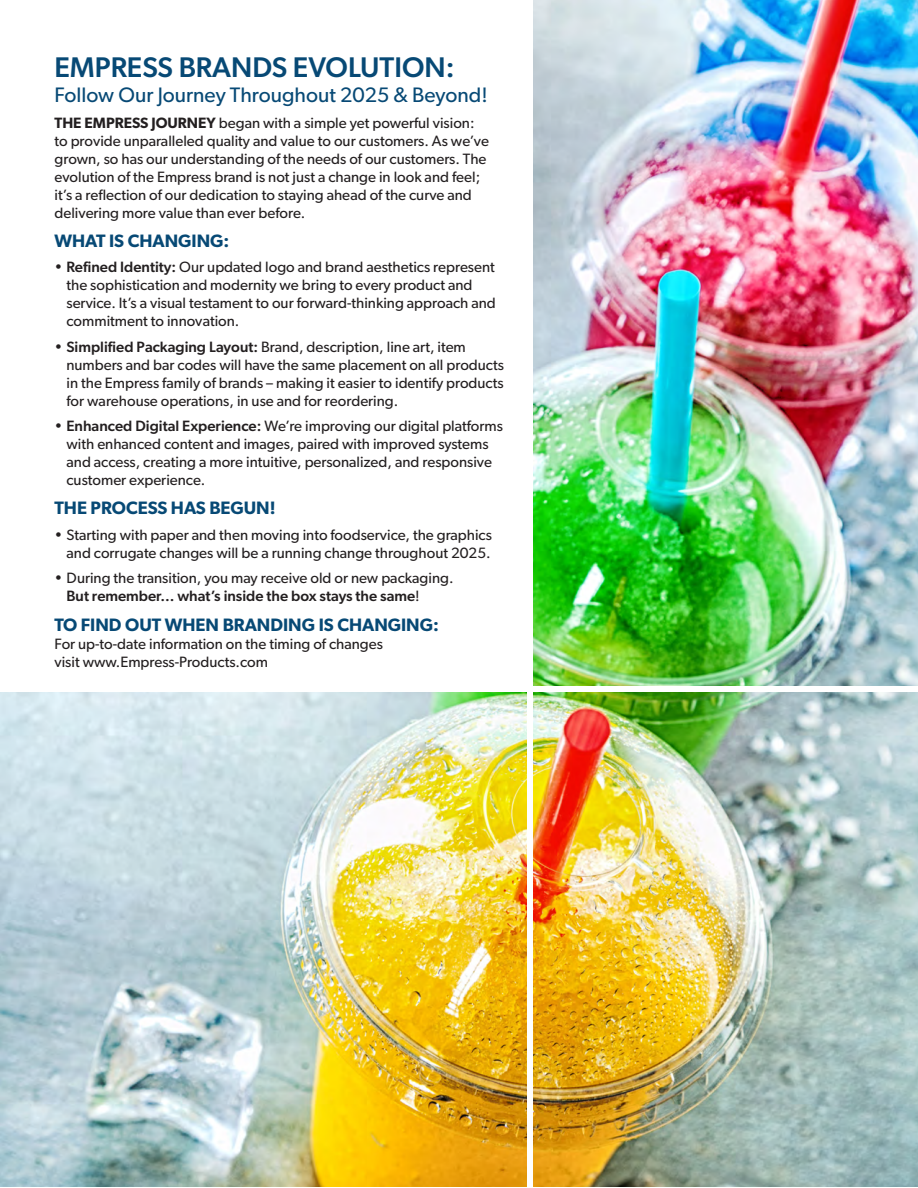
<style>
.page{position:relative;width:918px;height:1188px;background:#fff}
.page>*{position:absolute;margin:0;border:0;box-sizing:border-box;transform-origin:0 0}
.t1{font:500 28.5px "Gibson";color:#074975}
.t2{font:21px "Gibson";color:#074975}
.t3{font:600 18px "Gibson";color:#074975}
.t4{font:15px/18px "Gibson";color:#231f20}
.s1{font-weight:600}
.s2{font-weight:500}
</style>
<div class="page">
<img style="left:534px;top:0;width:384px;height:686px">
<img style="left:534px;top:693px;width:384px;height:493px">
<img style="left:0;top:693px;width:526px;height:493px">
<p class="t1" style="left:55px;top:50px;width:402px">EMPRESS BRANDS EVOLUTION:</p>
<p class="t2" style="left:55px;top:82px;width:435px">Follow Our Journey Throughout 2025 &amp; Beyond!</p>
<p class="t4" style="left:55px;top:113px;width:436px"><span class="s1">THE EMPRESS JOURNEY</span> began with a simple yet powerful vision: to provide unparalleled quality and value to our customers. As we’ve grown, so has our understanding of the needs of our customers. The evolution of the Empress brand is not just a change in look and feel; it’s a reflection of our dedication to staying ahead of the curve and delivering more value than ever before.</p>
<p class="t3" style="left:55px;top:230px;width:176px">WHAT IS CHANGING:</p>
<p class="t4" style="left:67px;top:258px;width:431px;text-indent:-12px">• <span class="s2">Refined Identity:</span> Our updated logo and brand aesthetics represent the sophistication and modernity we bring to every product and service. It’s a visual testament to our forward-thinking approach and commitment to innovation.</p>
<p class="t4" style="left:67px;top:337px;width:439px;text-indent:-12px">• <span class="s2">Simplified Packaging Layout:</span> Brand, description, line art, item numbers and bar codes will have the same placement on all products in the Empress family of brands – making it easier to identify products for warehouse operations, in use and for reordering.</p>
<p class="t4" style="left:67px;top:417px;width:438px;text-indent:-12px">• <span class="s2">Enhanced Digital Experience:</span> We’re improving our digital platforms with enhanced content and images, paired with improved systems and access, creating a more intuitive, personalized, and responsive customer experience.</p>
<p class="t3" style="left:55px;top:498px;width:223px">THE PROCESS HAS BEGUN!</p>
<p class="t4" style="left:55px;top:526px;width:439px;text-align:right">• Starting with paper and then moving into foodservice, the graphics and corrugate changes will be a running change throughout 2025.</p>
<p class="t4" style="left:67px;top:569px;width:389px;text-indent:-12px">• During the transition, you may receive old or new packaging.<br><span class="s2">But remember... what’s inside the box stays the same</span>!</p>
<p class="t3" style="left:55px;top:614px;width:386px">TO FIND OUT WHEN BRANDING IS CHANGING:</p>
<p class="t4" style="left:55px;top:634px;width:330px">For up-to-date information on the timing of changes visit www.Empress-Products.com</p>
</div>
